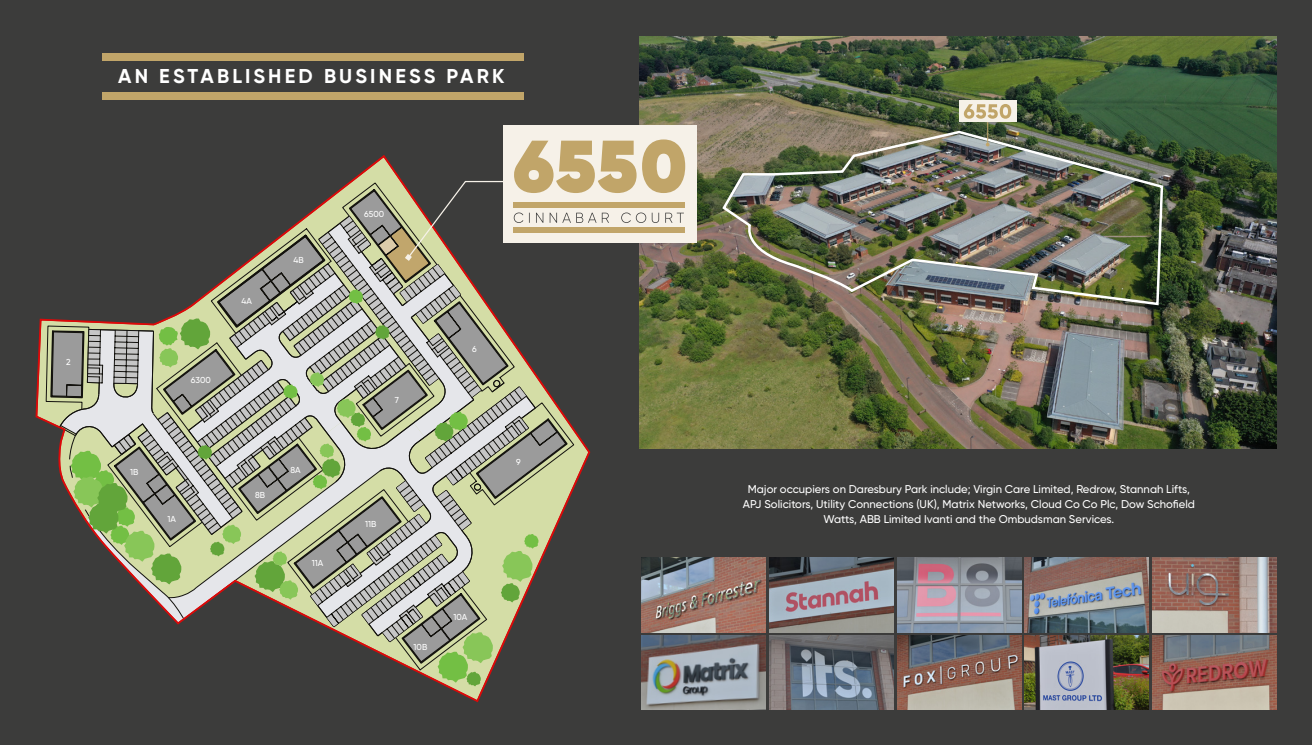
<style>
.page{position:relative;width:1312px;height:745px;background:#fff}
.page>*{position:absolute;margin:0;border:0;box-sizing:border-box;transform-origin:0 0}
.t1{font:700 20px "Gilroy";letter-spacing:.16em;color:#fff}
.t2{font:500 11.25px/15px "Gilroy";color:#fff;text-align:center}
.t3{font:500 8.62px "Gilroy";letter-spacing:-.01em;color:#fff}
</style>
<div class="page">
<div style="left:0;top:0;width:1311px;height:744px;background:#3c3c3b"></div>
<img style="left:639px;top:36px;width:637px;height:412px">
<img style="left:720px;top:129px;width:444px;height:177px">
<img style="left:769px;top:635px;width:124px;height:74px">
<img style="left:685px;top:557px;width:80px;height:74px">
<img style="left:641px;top:635px;width:124px;height:74px">
<img style="left:769px;top:557px;width:124px;height:74px">
<img style="left:1024px;top:635px;width:124px;height:74px">
<img style="left:1152px;top:557px;width:124px;height:74px">
<img style="left:897px;top:635px;width:123px;height:74px">
<img style="left:1024px;top:557px;width:124px;height:74px">
<img style="left:1152px;top:635px;width:124px;height:74px">
<img style="left:897px;top:557px;width:123px;height:74px">
<div style="left:503px;top:125px;width:193px;height:117px;background:#f6f1e8"></div>
<svg style="left:44px;top:139px;width:641px;height:547px"></svg>
<div style="left:102px;top:93px;width:421px;height:7px;background:#c1a569"></div>
<div style="left:102px;top:53px;width:421px;height:7px;background:#c1a569"></div>
<div style="left:958px;top:100px;width:57px;height:21px;background:#f6f1e8"></div>
<svg style="left:963px;top:104px;width:48px;height:42px"></svg>
<h1 class="t1" style="left:118px;top:64px;width:388px">AN ESTABLISHED BUSINESS PARK</h1>
<p class="t3" style="left:66px;top:356px;width:6px">2</p>
<p class="t3" style="left:191px;top:374px;width:22px">6300</p>
<p class="t3" style="left:241px;top:295px;width:12px">4A</p>
<p class="t3" style="left:293px;top:255px;width:12px">4B</p>
<p class="t3" style="left:130px;top:466px;width:10px">1B</p>
<p class="t3" style="left:167px;top:513px;width:10px">1A</p>
<p class="t3" style="left:255px;top:489px;width:12px">8B</p>
<p class="t3" style="left:290px;top:464px;width:12px">8A</p>
<p class="t3" style="left:311px;top:557px;width:13px">11A</p>
<p class="t3" style="left:364px;top:209px;width:22px">6500</p>
<p class="t3" style="left:395px;top:395px;width:6px">7</p>
<p class="t3" style="left:472px;top:344px;width:6px">6</p>
<p class="t3" style="left:365px;top:518px;width:13px">11B</p>
<p class="t3" style="left:413px;top:641px;width:15px">10B</p>
<p class="t3" style="left:453px;top:611px;width:16px">10A</p>
<p class="t3" style="left:516px;top:456px;width:6px">9</p>
<p class="t2" style="left:742px;top:480px;width:453px">Major occupiers on Daresbury Park include; Virgin Care Limited, Redrow, Stannah Lifts,<br>APJ Solicitors, Utility Connections (UK), Matrix Networks, Cloud Co Co Plc, Dow Schofield<br>Watts, ABB Limited Ivanti and the Ombudsman Services.</p>
</div>
